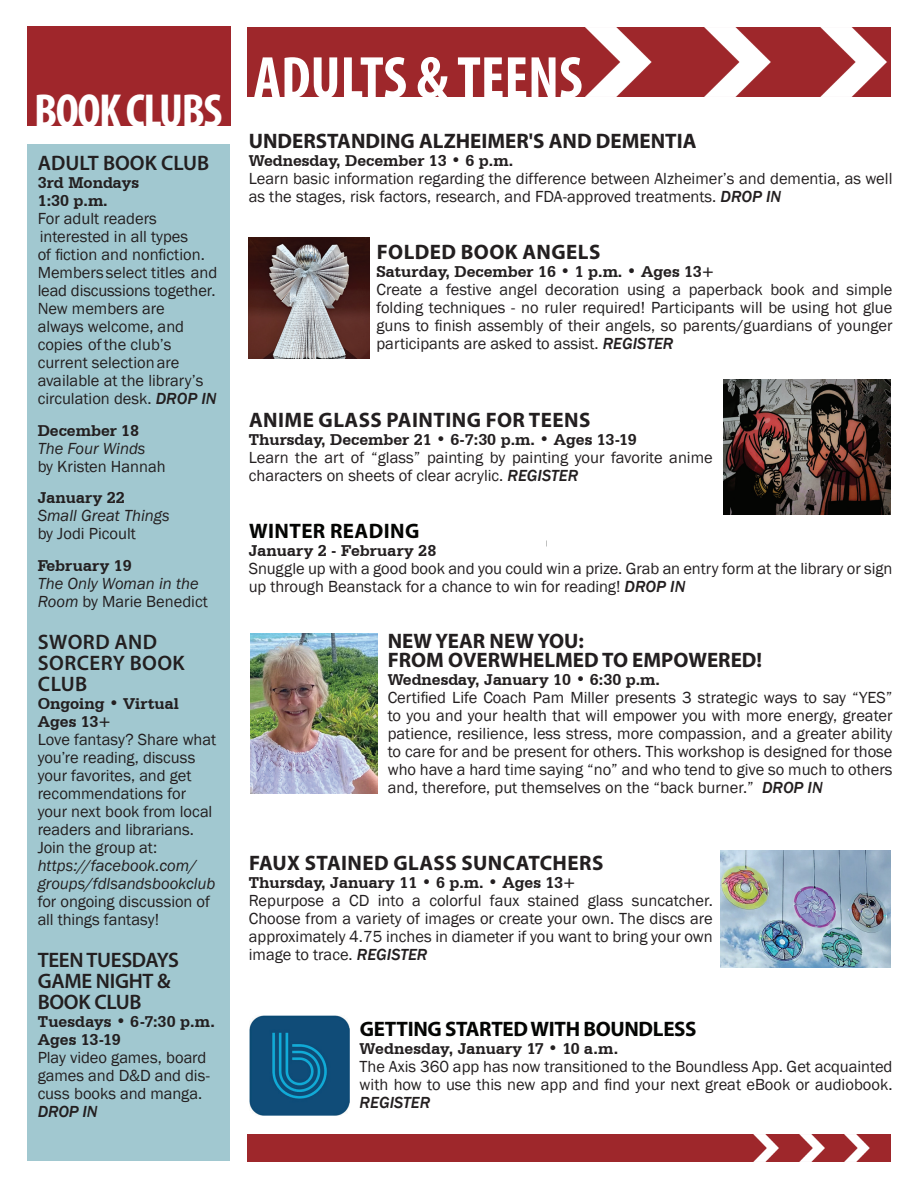
<style>
.page{position:relative;width:918px;height:1188px;background:#fff}
.page>*{position:absolute;margin:0;border:0;box-sizing:border-box;transform-origin:0 0}
.t1{font:700 condensed 60px "Myriad Pro";color:#fff}
.t2{font:700 condensed 48px "Myriad Pro";letter-spacing:-.03em;color:#fff}
.t3{font:700 21px/19.5px "Myriad Pro";color:#231f20}
.t4{font:700 21px "Myriad Pro";letter-spacing:.02em;color:#231f20}
.t5{font:600 21px/21px "Myriad Pro";letter-spacing:-.015em;color:#231f20}
.t6{font:700 21px "Myriad Pro";letter-spacing:-.015em;color:#040503}
.t7{font:600 21px/21px "Myriad Pro";letter-spacing:.02em;color:#231f20}
.t8{font:700 21px "Myriad Pro";letter-spacing:.02em;color:#040503}
.t9{font:16.5px/18px "Franklin Gothic";color:#231f20}
.t10{font:700 16.5px/18px "Serifa BT";color:#231f20}
.t11{font:italic 16.5px/18px "Franklin Gothic";color:#231f20}
.t12{font:italic 500 16.5px "Franklin Gothic";color:#231f20}
.s1{font-weight:500;font-style:italic}
.s2{font-style:normal}
</style>
<div class="page">
<div style="left:27px;top:144px;width:203px;height:1017px;background:#a1c8d0"></div>
<div style="left:27px;top:27px;width:203px;height:99px;background:#9f262b"></div>
<div style="left:248px;top:1134px;width:643px;height:27px;background:#9e272b"></div>
<img style="left:249px;top:27px;width:642px;height:70px">
<img style="left:721px;top:850px;width:170px;height:118px">
<img style="left:248px;top:238px;width:121px;height:120px">
<img style="left:723px;top:380px;width:168px;height:134px">
<img style="left:251px;top:634px;width:127px;height:160px">
<img style="left:249px;top:1016px;width:100px;height:100px">
<h2 class="t2" style="left:34px;top:81px;width:190px">BOOK CLUBS</h2>
<p class="t5" style="left:38px;top:152px;width:173px">ADULT BOOK CLUB</p>
<p class="t10" style="left:38px;top:174px;width:103px">3rd Mondays<br>1:30 p.m.</p>
<p class="t9" style="left:38px;top:210px;width:181px">For adult readers interested in all types<br>of fiction and nonfiction.<br>Members select titles and lead discussions together.<br>New members are<br>always welcome, and copies ofthe club’s current selectionare available at the library’s circulation desk. <span class="s1">DROP IN</span></p>
<p class="t10" style="left:38px;top:421px;width:103px">December 18</p>
<p class="t11" style="left:38px;top:440px;width:109px">The Four Winds</p>
<p class="t9" style="left:38px;top:458px;width:130px">by Kristen Hannah</p>
<p class="t10" style="left:38px;top:489px;width:89px">January 22</p>
<p class="t11" style="left:38px;top:507px;width:134px">Small Great Things</p>
<p class="t9" style="left:38px;top:525px;width:100px">by Jodi Picoult</p>
<p class="t10" style="left:38px;top:556px;width:96px">February 19</p>
<p class="t11" style="left:38px;top:575px;width:172px">The Only Woman in the<br>Room <span class="s2">by Marie Benedict</span></p>
<p class="t7" style="left:38px;top:631px;width:148px">SWORD AND<br>SORCERY BOOK<br>CLUB</p>
<p class="t10" style="left:38px;top:694px;width:143px">Ongoing • Virtual<br>Ages 13+</p>
<p class="t9" style="left:38px;top:731px;width:180px">Love fantasy? Share what you’re reading, discuss your favorites, and get recommendations for your next book from local readers and librarians.<br>Join the group at:</p>
<p class="t11" style="left:38px;top:857px;width:179px">https://facebook.com/ groups/fdlsandsbookclub</p>
<p class="t9" style="left:38px;top:893px;width:174px">for ongoing discussion of all things fantasy!</p>
<p class="t5" style="left:38px;top:949px;width:143px">TEEN TUESDAYS<br>GAME NIGHT &amp;<br>BOOK CLUB</p>
<p class="t10" style="left:38px;top:1012px;width:179px">Tuesdays • 6-7:30 p.m.<br>Ages 13-19</p>
<p class="t9" style="left:38px;top:1049px;width:174px">Play video games, board games and D&amp;D and dis&shy;cuss books and manga.</p>
<p class="t12" style="left:38px;top:1101px;width:61px">DROP IN</p>
<h1 class="t1" style="left:254px;top:40px;width:331px">ADULTS &amp; TEENS</h1>
<p class="t3" style="left:249px;top:131px;width:449px">UNDERSTANDING ALZHEIMER'S AND DEMENTIA</p>
<p class="t10" style="left:249px;top:151px;width:266px">Wednesday, December 13 • 6 p.m.</p>
<p class="t9" style="left:249px;top:170px;width:645px">Learn basic information regarding the difference between Alzheimer’s and dementia, as well as the stages, risk factors, research, and FDA-approved treatments. <span class="s1">DROP IN</span></p>
<p class="t4" style="left:377px;top:238px;width:225px">FOLDED BOOK ANGELS</p>
<p class="t10" style="left:376px;top:262px;width:340px">Saturday, December 16 • 1 p.m. • Ages 13+</p>
<p class="t9" style="left:376px;top:281px;width:518px;text-align:justify">Create a festive angel decoration using a paperback book and simple folding techniques - no ruler required! Participants will be using hot glue guns to finish assembly of their angels, so parents/guardians of younger participants are asked to assist. <span class="s1">REGISTER</span></p>
<p class="t4" style="left:249px;top:406px;width:343px">ANIME GLASS PAINTING FOR TEENS</p>
<p class="t10" style="left:249px;top:430px;width:389px">Thursday, December 21 • 6-7:30 p.m. • Ages 13-19</p>
<p class="t9" style="left:249px;top:449px;width:465px">Learn the art of “glass” painting by painting your favorite anime characters on sheets of clear acrylic. <span class="s1">REGISTER</span></p>
<p class="t8" style="left:249px;top:517px;width:172px">WINTER READING</p>
<p class="t10" style="left:249px;top:541px;width:189px">January 2 - February 28</p>
<p class="t9" style="left:249px;top:560px;width:645px">Snuggle up with a good book and you could win a prize. Grab an entry form at the library or sign up through Beanstack for a chance to win for reading! <span class="s1">DROP IN</span></p>
<p class="t3" style="left:388px;top:630px;width:376px">NEW YEAR NEW YOU:<br>FROM OVERWHELMED TO EMPOWERED!</p>
<p class="t10" style="left:388px;top:670px;width:274px">Wednesday, January 10 • 6:30 p.m.</p>
<p class="t9" style="left:388px;top:689px;width:506px;text-align:justify">Certified Life Coach Pam Miller presents 3 strategic ways to say “YES” to you and your health that will empower you with more energy, greater patience, resilience, less stress, more compassion, and a greater ability to care for and be present for others. This workshop is designed for those who have a hard time saying “no” and who tend to give so much to others and, therefore, put themselves on the “back burner.” <span class="s1">DROP IN</span></p>
<p class="t4" style="left:249px;top:849px;width:356px">FAUX STAINED GLASS SUNCATCHERS</p>
<p class="t10" style="left:249px;top:873px;width:329px">Thursday, January 11 • 6 p.m. • Ages 13+</p>
<p class="t9" style="left:249px;top:892px;width:466px;text-align:justify">Repurpose a CD into a colorful faux stained glass suncatcher.<br>Choose from a variety of images or create your own. The discs are approximately 4.75 inches in diameter if you want to bring your own image to trace. <span class="s1">REGISTER</span></p>
<p class="t6" style="left:360px;top:1015px;width:338px">GETTING STARTED WITH BOUNDLESS</p>
<p class="t10" style="left:360px;top:1039px;width:260px">Wednesday, January 17 • 10 a.m.</p>
<p class="t9" style="left:360px;top:1058px;width:534px">The Axis 360 app has now transitioned to the Boundless App. Get acquainted with how to use this new app and find your next great eBook or audiobook.</p>
<p class="t12" style="left:360px;top:1093px;width:72px">REGISTER</p>
</div>
